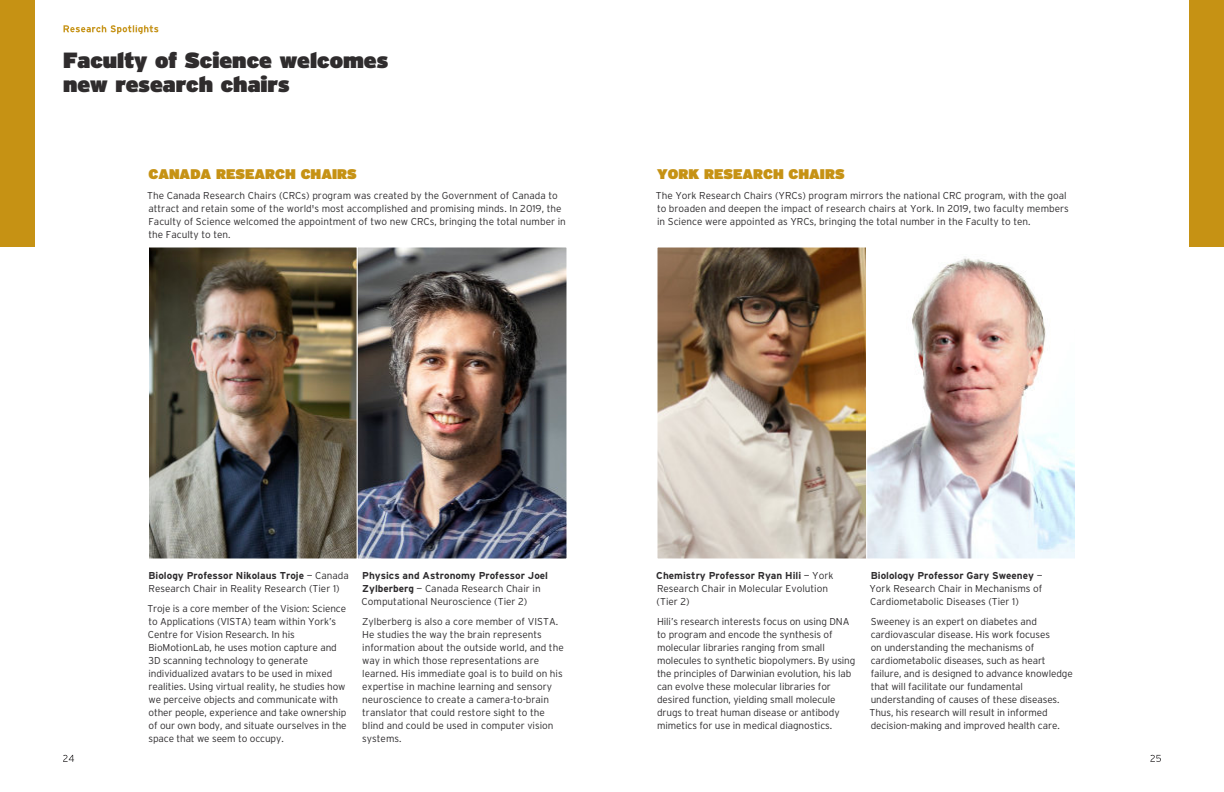
<style>
.page{position:relative;width:1224px;height:792px;background:#fff}
.page>*{position:absolute;margin:0;border:0;box-sizing:border-box;transform-origin:0 0}
.t1{font:900 22px/24px "Interstate";color:#2f2c2d}
.t2{font:900 14px "Interstate";color:#c69214}
.t3{font:300 10px/13px "Interstate";letter-spacing:-.01em;color:#2e2c2e}
.s1{font-weight:700}
</style>
<div class="page">
<img style="left:659px;top:249px;width:415px;height:308px">
<div style="left:657px;top:247px;width:210px;height:312px;border:1px solid #fff"></div>
<div style="left:866px;top:247px;width:210px;height:312px;border:1px solid #fff"></div>
<img style="left:150px;top:249px;width:415px;height:308px">
<div style="left:148px;top:247px;width:210px;height:312px;border:1px solid #fff"></div>
<div style="left:357px;top:247px;width:210px;height:312px;border:1px solid #fff"></div>
<div style="left:0;top:0;width:34px;height:247px;background:#c69214"></div>
<div style="left:1190px;top:0;width:34px;height:247px;background:#c69214"></div>
<h1 class="t1" style="left:63px;top:50px;width:327px">Faculty of Science welcomes new research chairs</h1>
<h2 class="t2" style="left:148px;top:168px;width:210px">CANADA RESEARCH CHAIRS</h2>
<p class="t3" style="left:147px;top:189px;width:420px">The Canada Research Chairs (CRCs) program was created by the Government of Canada to attract and retain some of the world's most accomplished and promising minds. In 2019, the Faculty of Science welcomed the appointment of two new CRCs, bringing the total number in the Faculty to ten.</p>
<h2 class="t2" style="left:657px;top:168px;width:189px">YORK RESEARCH CHAIRS</h2>
<p class="t3" style="left:656px;top:189px;width:415px">The York Research Chairs (YRCs) program mirrors the national CRC program, with the goal to broaden and deepen the impact of research chairs at York. In 2019, two faculty members in Science were appointed as YRCs, bringing the total number in the Faculty to ten.</p>
<p class="t3" style="left:148px;top:570px;width:202px"><span class="s1">Biology Professor Nikolaus Troje</span> — Canada<br>Research Chair in Reality Research (Tier 1)</p>
<p class="t3" style="left:147px;top:602px;width:201px">Troje is a core member of the Vision: Science to Applications (VISTA) team within York’s Centre for Vision Research. In his BioMotionLab, he uses motion capture and 3D scanning technology to generate individualized avatars to be used in mixed realities. Using virtual reality, he studies how we perceive objects and communicate with other people, experience and take ownership of our own body, and situate ourselves in the space that we seem to occupy.</p>
<p class="t3" style="left:362px;top:570px;width:188px"><span class="s1">Physics and Astronomy Professor Joel<br>Zylberberg</span> — Canada Research Chair in<br>Computational Neuroscience (Tier 2)</p>
<p class="t3" style="left:362px;top:615px;width:203px">Zylberberg is also a core member of VISTA.<br>He studies the way the brain represents information about the outside world, and the way in which those representations are learned. His immediate goal is to build on his expertise in machine learning and sensory neuroscience to create a camera-to-brain translator that could restore sight to the blind and could be used in computer vision systems.</p>
<p class="t3" style="left:656px;top:570px;width:179px"><span class="s1">Chemistry Professor Ryan Hili</span> — York<br>Research Chair in Molecular Evolution (Tier 2)</p>
<p class="t3" style="left:657px;top:615px;width:200px">Hili’s research interests focus on using DNA to program and encode the synthesis of molecular libraries ranging from small molecules to synthetic biopolymers. By using the principles of Darwinian evolution, his lab can evolve these molecular libraries for desired function, yielding small molecule drugs to treat human disease or antibody mimetics for use in medical diagnostics.</p>
<p class="t3" style="left:869px;top:570px;width:175px;text-align:justify"><span class="s1">Biolology Professor Gary Sweeney</span> — York Research Chair in Mechanisms of Cardiometabolic Diseases (Tier 1)</p>
<p class="t3" style="left:870px;top:615px;width:205px">Sweeney is an expert on diabetes and cardiovascular disease. His work focuses<br>on understanding the mechanisms of cardiometabolic diseases, such as heart failure, and is designed to advance knowledge that will facilitate our fundamental understanding of causes of these diseases.<br>Thus, his research will result in informed decision-making and improved health care.</p>
</div>
